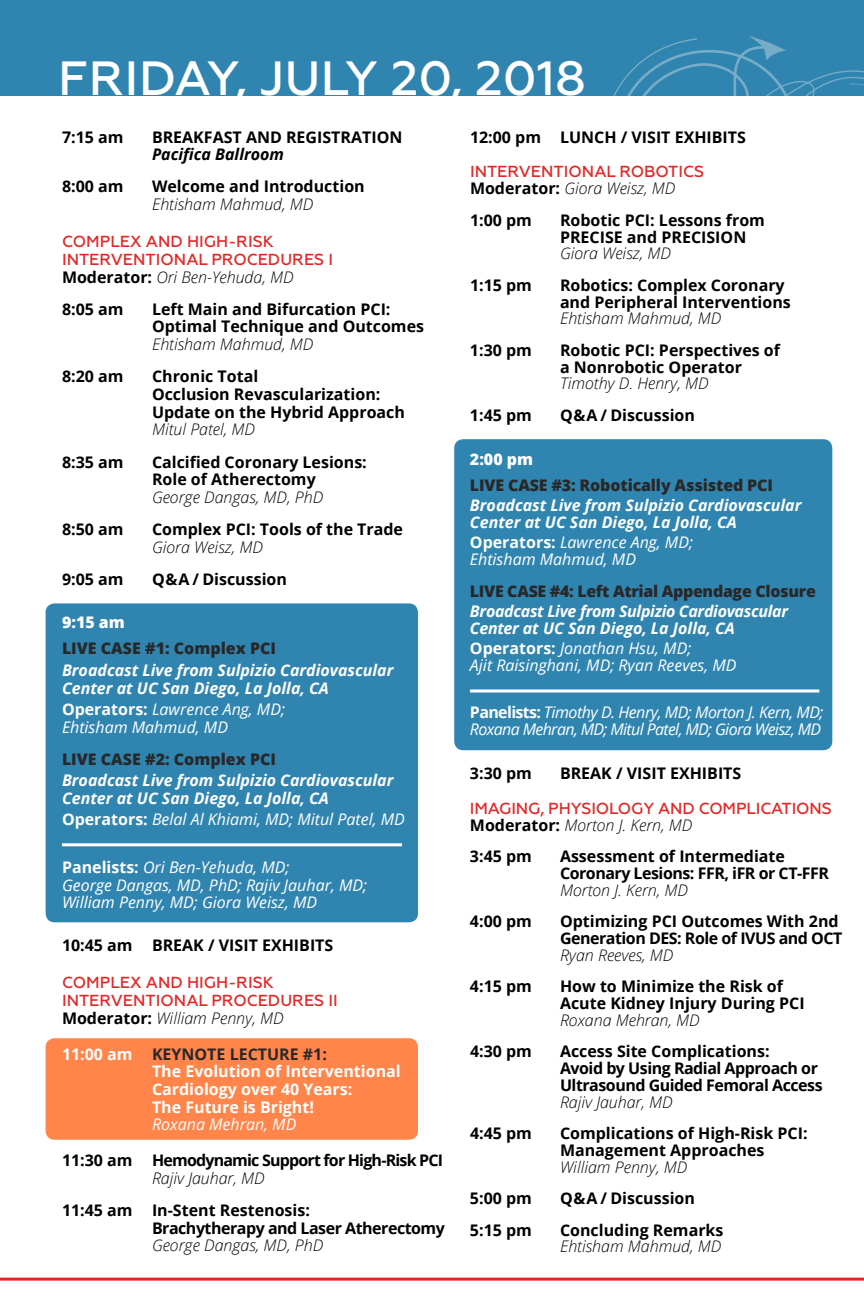
<style>
.page{position:relative;width:864px;height:1296px;background:#fff}
.page>*{position:absolute;margin:0;border:0;box-sizing:border-box;transform-origin:0 0}
.t1{font:500 48px "Geometria";color:#fff}
.t2{font:700 16px/16.8px "Open Sans";color:#000}
.t3{font:italic 16px/17.8px "Open Sans";color:#fff}
.t4{font:italic 300 16px "Open Sans";color:#000}
.t5{font:italic 700 16px/17.8px "Open Sans";color:#fff}
.t6{font:500 16px/17.8px "Geometria";color:#e32726}
.t7{font:700 16px/16.8px "Open Sans";letter-spacing:-.03em;color:#000}
.t8{font:800 16px "Open Sans";letter-spacing:-.01em;color:#292829}
.t9{font:700 16px/17.8px "Open Sans";color:#fff}
.t10{font:italic 16px/16.8px "Open Sans";letter-spacing:-.04em;color:#fff}
.t11{font:italic 700 16px/16.8px "Open Sans";letter-spacing:-.02em;color:#fff}
.t12{font:700 16px "Open Sans";letter-spacing:-.05em;color:#000}
.t13{font:italic 700 16px "Open Sans";color:#000}
.t14{font:800 16px "Open Sans";color:#fff}
.s1{font-weight:300;font-style:italic}
.s2{font-weight:700;font-style:normal}
.s3{color:#292829}
</style>
<div class="page">
<hr style="left:0;top:1278px;width:864px;height:3px;background:#e32726">
<div style="left:46px;top:603px;width:372px;height:319px;background:#3085b0;border-radius:9px"></div>
<div style="left:46px;top:1038px;width:372px;height:102px;background:#ff854a;border-radius:9px"></div>
<div style="left:454px;top:439px;width:378px;height:311px;background:#3085b0;border-radius:9px"></div>
<div style="left:0;top:0;width:864px;height:95px;background:#3085b0"></div>
<svg style="left:614px;top:36px;width:250px;height:59px"></svg>
<hr style="left:62px;top:843px;width:340px;height:3px;background:#fff">
<hr style="left:470px;top:690px;width:349px;height:2px;background:#fff">
<h1 class="t1" style="left:58px;top:50px;width:529px">FRIDAY, JULY 20, 2018</h1>
<p class="t2" style="left:62px;top:128px;width:63px">7:15 am</p>
<p class="t2" style="left:152px;top:128px;width:252px">BREAKFAST AND REGISTRATION</p>
<p class="t13" style="left:152px;top:143px;width:134px">Pacifica Ballroom</p>
<p class="t2" style="left:62px;top:178px;width:63px">8:00 am</p>
<p class="t2" style="left:152px;top:178px;width:214px">Welcome and Introduction</p>
<p class="t4" style="left:152px;top:193px;width:163px">Ehtisham Mahmud, MD</p>
<p class="t6" style="left:62px;top:233px;width:273px">COMPLEX AND HIGH-RISK<br>INTERVENTIONAL PROCEDURES I</p>
<p class="t2" style="left:62px;top:260px;width:233px;line-height:32.2px">Moderator: <span class="s1">Ori Ben-Yehuda, MD<br></span>8:05 am</p>
<p class="t2" style="left:152px;top:300px;width:274px;line-height:17.8px">Left Main and Bifurcation PCI:<br>Optimal Technique and Outcomes</p>
<p class="t4" style="left:152px;top:333px;width:163px">Ehtisham Mahmud, MD</p>
<p class="t2" style="left:62px;top:368px;width:63px">8:20 am</p>
<p class="t2" style="left:152px;top:367px;width:254px;line-height:17.8px">Chronic Total<br>Occlusion Revascularization:<br>Update on the Hybrid Approach</p>
<p class="t4" style="left:152px;top:419px;width:105px">Mitul Patel, MD</p>
<p class="t2" style="left:62px;top:453px;width:63px">8:35 am</p>
<p class="t2" style="left:152px;top:452px;width:216px;line-height:17.8px">Calcified Coronary Lesions:<br>Role of Atherectomy</p>
<p class="t4" style="left:152px;top:486px;width:173px">George Dangas, MD, PhD</p>
<p class="t2" style="left:62px;top:520px;width:63px">8:50 am</p>
<p class="t2" style="left:152px;top:520px;width:253px">Complex PCI: Tools of the Trade</p>
<p class="t4" style="left:152px;top:536px;width:113px">Giora Weisz, MD</p>
<p class="t2" style="left:62px;top:570px;width:63px">9:05 am</p>
<p class="t2" style="left:152px;top:570px;width:136px">Q&amp;A / Discussion</p>
<p class="t14" style="left:62px;top:610px;width:64px">9:15 am</p>
<p class="t8" style="left:62px;top:637px;width:216px">LIVE CASE #1: Complex PCI</p>
<p class="t5" style="left:62px;top:661px;width:333px">Broadcast Live from Sulpizio Cardiovascular<br>Center at UC San Diego, La Jolla, CA</p>
<p class="t3" style="left:62px;top:700px;width:225px"><span class="s2">Operators:</span> Lawrence Ang, MD;<br>Ehtisham Mahmud, MD</p>
<p class="t8" style="left:62px;top:747px;width:216px">LIVE CASE #2: Complex PCI</p>
<p class="t5" style="left:62px;top:771px;width:333px">Broadcast Live from Sulpizio Cardiovascular<br>Center at UC San Diego, La Jolla, CA</p>
<p class="t3" style="left:62px;top:810px;width:344px"><span class="s2">Operators:</span> Belal Al Khiami, MD; Mitul Patel, MD</p>
<p class="t3" style="left:62px;top:858px;width:307px"><span class="s2">Panelists:</span> Ori Ben-Yehuda, MD;<br>George Dangas, MD, PhD; Rajiv Jauhar, MD;<br>William Penny, MD; Giora Weisz, MD</p>
<p class="t2" style="left:62px;top:937px;width:273px">10:45 am BREAK / VISIT EXHIBITS</p>
<p class="t6" style="left:62px;top:974px;width:277px">COMPLEX AND HIGH-RISK<br>INTERVENTIONAL PROCEDURES II</p>
<p class="t4" style="left:62px;top:1007px;width:223px"><span class="s2">Moderator:</span> William Penny, MD</p>
<p class="t9" style="left:152px;top:1044px;width:250px;text-indent:-90px">11:00 am <span class="s3">KEYNOTE LECTURE #1:<br></span>The Evolution of Interventional<br>Cardiology over 40 Years:<br>The Future is Bright!</p>
<p class="t3" style="left:152px;top:1115px;width:146px">Roxana Mehran, MD</p>
<p class="t12" style="left:62px;top:1149px;width:383px">11:30 am Hemodynamic Support for High-Risk PCI</p>
<p class="t4" style="left:152px;top:1167px;width:114px">Rajiv Jauhar, MD</p>
<p class="t7" style="left:152px;top:1201px;width:294px;line-height:17.8px;text-indent:-90px">11:45 am In-Stent Restenosis:<br>Brachytherapy and Laser Atherectomy</p>
<p class="t4" style="left:152px;top:1235px;width:173px">George Dangas, MD, PhD</p>
<p class="t2" style="left:470px;top:128px;width:278px">12:00 pm LUNCH / VISIT EXHIBITS</p>
<p class="t6" style="left:470px;top:163px;width:236px">INTERVENTIONAL ROBOTICS</p>
<p class="t2" style="left:470px;top:173px;width:207px;line-height:31.2px">Moderator: <span class="s1">Giora Weisz, MD<br></span>1:00 pm</p>
<p class="t2" style="left:560px;top:211px;width:206px">Robotic PCI: Lessons from<br>PRECISE and PRECISION</p>
<p class="t4" style="left:560px;top:243px;width:113px">Giora Weisz, MD</p>
<p class="t2" style="left:470px;top:276px;width:63px">1:15 pm</p>
<p class="t2" style="left:560px;top:276px;width:232px">Robotics: Complex Coronary and Peripheral Interventions</p>
<p class="t4" style="left:560px;top:308px;width:163px">Ehtisham Mahmud, MD</p>
<p class="t2" style="left:470px;top:341px;width:63px">1:30 pm</p>
<p class="t2" style="left:560px;top:341px;width:222px">Robotic PCI: Perspectives of a Nonrobotic Operator</p>
<p class="t4" style="left:560px;top:373px;width:150px">Timothy D. Henry, MD</p>
<p class="t2" style="left:470px;top:406px;width:63px">1:45 pm</p>
<p class="t2" style="left:560px;top:406px;width:136px">Q&amp;A / Discussion</p>
<p class="t14" style="left:470px;top:447px;width:65px">2:00 pm</p>
<p class="t8" style="left:470px;top:473px;width:305px">LIVE CASE #3: Robotically Assisted PCI</p>
<p class="t5" style="left:470px;top:496px;width:333px;line-height:16.8px">Broadcast Live from Sulpizio Cardiovascular<br>Center at UC San Diego, La Jolla, CA</p>
<p class="t3" style="left:470px;top:534px;width:225px;line-height:16.8px"><span class="s2">Operators:</span> Lawrence Ang, MD;<br>Ehtisham Mahmud, MD</p>
<p class="t8" style="left:470px;top:579px;width:347px">LIVE CASE #4: Left Atrial Appendage Closure</p>
<p class="t11" style="left:470px;top:602px;width:320px">Broadcast Live from Sulpizio Cardiovascular<br>Center at UC San Diego, La Jolla, CA</p>
<p class="t3" style="left:470px;top:640px;width:268px;line-height:16.8px"><span class="s2">Operators:</span> Jonathan Hsu, MD;<br>Ajit Raisinghani, MD; Ryan Reeves, MD</p>
<p class="t10" style="left:470px;top:704px;width:355px"><span class="s2">Panelists:</span> Timothy D. Henry, MD; Morton J. Kern, MD;<br>Roxana Mehran, MD; Mitul Patel, MD; Giora Weisz, MD</p>
<p class="t2" style="left:470px;top:765px;width:63px">3:30 pm</p>
<p class="t2" style="left:560px;top:765px;width:183px">BREAK / VISIT EXHIBITS</p>
<p class="t6" style="left:470px;top:800px;width:363px">IMAGING, PHYSIOLOGY AND COMPLICATIONS</p>
<p class="t2" style="left:470px;top:809px;width:224px;line-height:31.2px">Moderator: <span class="s1">Morton J. Kern, MD<br></span>3:45 pm</p>
<p class="t2" style="left:560px;top:848px;width:270px">Assessment of Intermediate<br>Coronary Lesions: FFR, iFR or CT-FFR</p>
<p class="t4" style="left:560px;top:879px;width:130px">Morton J. Kern, MD</p>
<p class="t2" style="left:470px;top:913px;width:63px">4:00 pm</p>
<p class="t2" style="left:560px;top:913px;width:284px">Optimizing PCI Outcomes With 2nd<br>Generation DES: Role of IVUS and OCT</p>
<p class="t4" style="left:560px;top:944px;width:115px">Ryan Reeves, MD</p>
<p class="t2" style="left:470px;top:978px;width:63px">4:15 pm</p>
<p class="t2" style="left:560px;top:978px;width:246px">How to Minimize the Risk of<br>Acute Kidney Injury During PCI</p>
<p class="t4" style="left:560px;top:1009px;width:141px">Roxana Mehran, MD</p>
<p class="t2" style="left:470px;top:1043px;width:63px">4:30 pm</p>
<p class="t7" style="left:560px;top:1043px;width:264px">Access Site Complications:<br>Avoid by Using Radial Approach or<br>Ultrasound Guided Femoral Access</p>
<p class="t4" style="left:560px;top:1091px;width:114px">Rajiv Jauhar, MD</p>
<p class="t2" style="left:470px;top:1125px;width:63px">4:45 pm</p>
<p class="t2" style="left:560px;top:1125px;width:249px">Complications of High-Risk PCI:<br>Management Approaches</p>
<p class="t4" style="left:560px;top:1156px;width:129px">William Penny, MD</p>
<p class="t2" style="left:470px;top:1190px;width:63px">5:00 pm</p>
<p class="t2" style="left:560px;top:1190px;width:136px">Q&amp;A / Discussion</p>
<p class="t2" style="left:470px;top:1221px;width:63px">5:15 pm</p>
<p class="t2" style="left:560px;top:1221px;width:165px">Concluding Remarks</p>
<p class="t4" style="left:560px;top:1236px;width:163px">Ehtisham Mahmud, MD</p>
</div>
